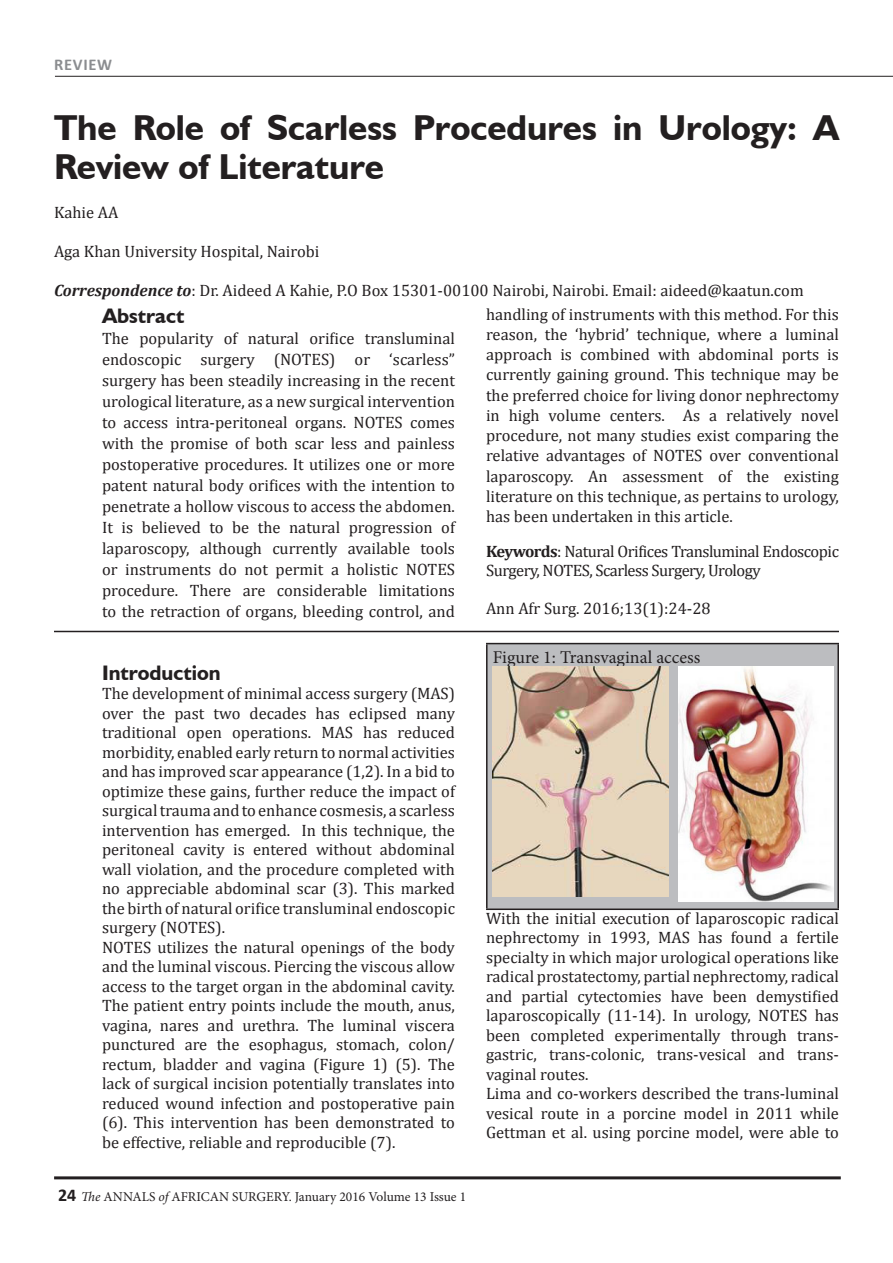
<style>
.page{position:relative;width:893px;height:1263px;background:#fff}
.page>*{position:absolute;margin:0;border:0;box-sizing:border-box;transform-origin:0 0}
.Heading_1{font:700 36px/39px "Humanist 521 BT";color:#231f20}
.t1{font:700 21px "Humanist 521 BT";color:#231f20}
.t2{font:18px "Minion Pro";color:#231f20}
.t3{font:16.5px/19.5px "Cambria";color:#231f20;text-align:justify}
.t4{font:16.5px/19.5px "Cambria";letter-spacing:-.03em;color:#231f20}
.t5{font:700 16.5px "Calibri";letter-spacing:.04em;color:#8b8d90}
.t6{font:13.5px "Minion Pro";color:#231f20}
.s1{font-weight:700;font-style:italic}
.s2{font-weight:700}
.s3{font-family:"Calibri";font-weight:700;font-size:18px}
.s4{font-style:italic}
</style>
<div class="page">
<hr style="left:55px;top:76px;width:838px;height:1px;background:#231f20">
<hr style="left:54px;top:1176px;width:787px;height:3px;background:#231f20">
<div style="left:487px;top:644px;width:351px;height:265px;background:#bcbdc0"></div>
<hr style="left:486px;top:643px;width:353px;height:1px;background:#231f20">
<hr style="left:486px;top:644px;width:2px;height:264px;background:#231f20">
<hr style="left:837px;top:644px;width:2px;height:264px;background:#231f20">
<hr style="left:486px;top:908px;width:353px;height:2px;background:#231f20">
<img style="left:493px;top:666px;width:176px;height:230px">
<img style="left:679px;top:666px;width:155px;height:235px">
<hr style="left:54px;top:631px;width:785px;height:1px;background:#231f20">
<p class="t5" style="left:54px;top:54px;width:59px">REVIEW</p>
<p class="Heading_1" style="left:54px;top:107px;width:786px">The Role of Scarless Procedures in Urology: A<br>Review of Literature</p>
<p class="t3" style="left:54px;top:203px;width:66px">Kahie AA</p>
<p class="t3" style="left:54px;top:242px;width:267px">Aga Khan University Hospital, Nairobi</p>
<p class="t3" style="left:54px;top:281px;width:751px"><span class="s1">Correspondence to</span>: Dr. Aideed A Kahie, P.O Box 15301-00100 Nairobi, Nairobi. Email: aideed@kaatun.com</p>
<p class="t1" style="left:102px;top:303px;width:84px">Abstract</p>
<p class="t3" style="left:102px;top:328px;width:354px;line-height:21px">The popularity of natural orifice transluminal endoscopic surgery (NOTES) or ‘scarless” surgery has been steadily increasing in the recent urological literature, as a new surgical intervention to access intra-peritoneal organs. NOTES comes with the promise of both scar less and painless postoperative procedures. It utilizes one or more patent natural body orifices with the intention to penetrate a hollow viscous to access the abdomen.<br>It is believed to be the natural progression of laparoscopy, although currently available tools or instruments do not permit a holistic NOTES procedure. There are considerable limitations to the retraction of organs, bleeding control, and</p>
<p class="t3" style="left:486px;top:304px;width:354px;line-height:20.2px">handling of instruments with this method. For this reason, the ‘hybrid’ technique, where a luminal approach is combined with abdominal ports is currently gaining ground. This technique may be the preferred choice for living donor nephrectomy in high volume centers. As a relatively novel procedure, not many studies exist comparing the relative advantages of NOTES over conventional laparoscopy. An assessment of the existing literature on this technique, as pertains to urology, has been undertaken in this article.</p>
<p class="t4" style="left:486px;top:541px;width:354px"><span class="s2">Keywords</span>: Natural Orifices Transluminal Endoscopic<br>Surgery, NOTES, Scarless Surgery, Urology</p>
<p class="t3" style="left:486px;top:598px;width:226px">Ann Afr Surg. 2016;13(1):24-28</p>
<p class="t1" style="left:102px;top:659px;width:120px">Introduction</p>
<p class="t3" style="left:102px;top:684px;width:354px">The development of minimal access surgery (MAS) over the past two decades has eclipsed many traditional open operations. MAS has reduced morbidity, enabled early return to normal activities and has improved scar appearance (1,2). In a bid to optimize these gains, further reduce the impact of surgical trauma and to enhance cosmesis, a scarless intervention has emerged. In this technique, the peritoneal cavity is entered without abdominal wall violation, and the procedure completed with no appreciable abdominal scar (3). This marked the birth of natural orifice transluminal endoscopic surgery (NOTES).</p>
<p class="t3" style="left:102px;top:937px;width:354px">NOTES utilizes the natural openings of the body and the luminal viscous. Piercing the viscous allow access to the target organ in the abdominal cavity.<br>The patient entry points include the mouth, anus, vagina, nares and urethra. The luminal viscera punctured are the esophagus, stomach, colon/ rectum, bladder and vagina (Figure 1) (5). The lack of surgical incision potentially translates into reduced wound infection and postoperative pain (6). This intervention has been demonstrated to be effective, reliable and reproducible (7).</p>
<p class="t6" style="left:58px;top:1188px;width:410px"><span class="s3">24</span> <span class="s4">The</span> ANNALS <span class="s4">of</span> AFRICAN SURGERY. January 2016 Volume 13 Issue 1</p>
<p class="t2" style="left:493px;top:645px;width:209px">Figure 1: Transvaginal access</p>
<p class="t3" style="left:486px;top:908px;width:354px">With the initial execution of laparoscopic radical nephrectomy in 1993, MAS has found a fertile specialty in which major urological operations like radical prostatectomy, partial nephrectomy, radical and partial cytectomies have been demystified laparoscopically (11-14). In urology, NOTES has been completed experimentally through trans&shy;gastric, trans-colonic, trans-vesical and trans&shy;vaginal routes.</p>
<p class="t3" style="left:486px;top:1083px;width:354px">Lima and co-workers described the trans-luminal vesical route in a porcine model in 2011 while Gettman et al. using porcine model, were able to</p>
</div>
